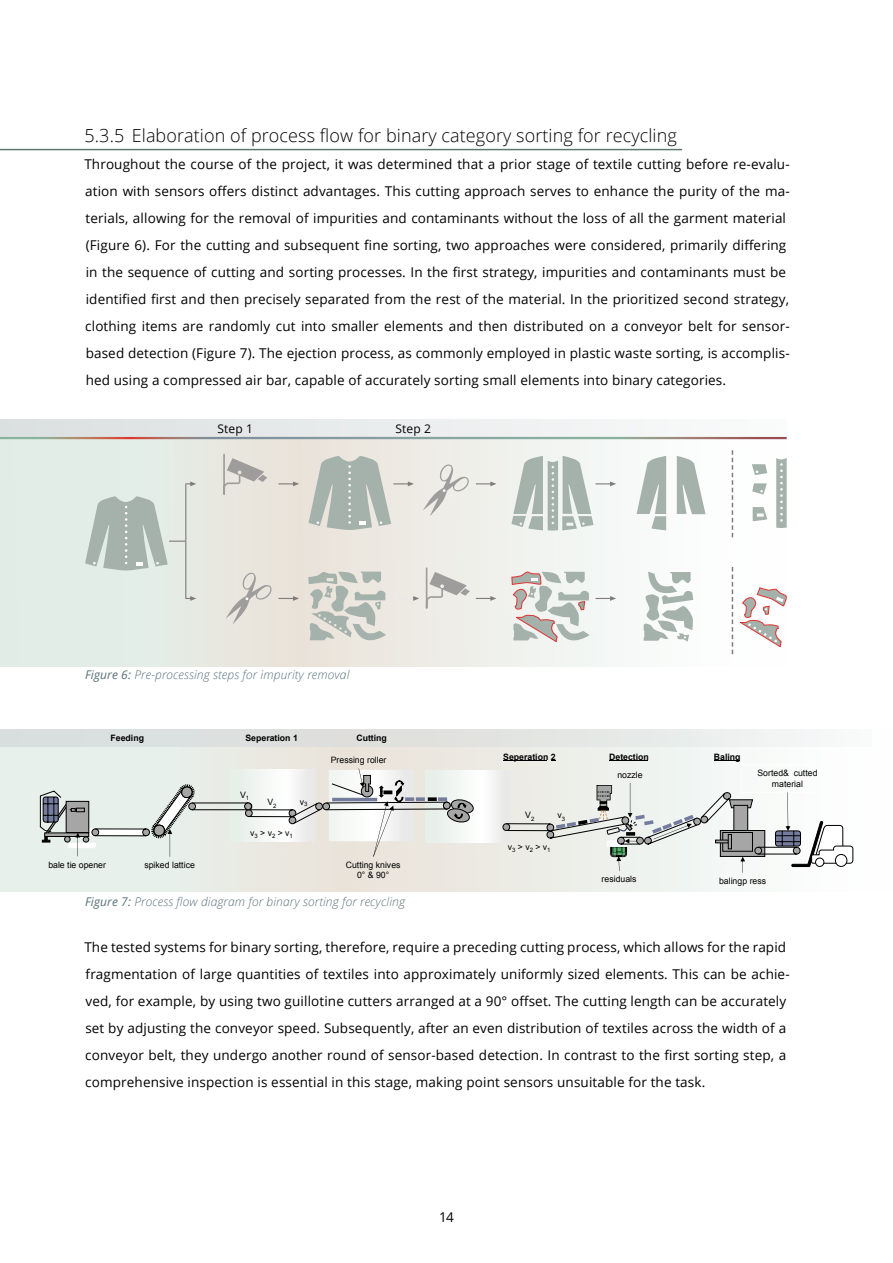
<style>
.page{position:relative;width:893px;height:1263px;background:#fff}
.page>*{position:absolute;margin:0;border:0;box-sizing:border-box;transform-origin:0 0}
.t1{font:300 18px "Open Sans";letter-spacing:.005em;color:#000}
.t2{font:13.5px/27px "Open Sans";letter-spacing:.01em;color:#000}
.t3{font:italic 300 12px "Open Sans";letter-spacing:.01em;color:#5a7277}
.t4{font:12px "Open Sans";letter-spacing:.01em;color:#000}
.t5{font:8.85px/10.8px "Arial";color:#000;text-align:center}
.t6{font:700 8.85px "Arial";color:#000}
.s1{font-weight:400}
</style>
<div class="page">
<hr style="left:0;top:149px;width:682px;height:1px;background:#5f776d">
<div style="left:0;top:729px;width:893px;height:162px;background:linear-gradient(to right,#e3e7e0,#f8f7f5)"></div>
<div style="left:0;top:729px;width:872px;height:17px;background:linear-gradient(to right,#d4d9d8,#f1f3f1)"></div>
<hr style="left:503px;top:760px;width:44px;height:1px;background:#000">
<hr style="left:609px;top:760px;width:39px;height:1px;background:#000">
<svg style="left:714px;top:760px;width:25px;height:1px"></svg>
<svg style="left:39px;top:768px;width:815px;height:105px"></svg>
<div style="left:0;top:437px;width:787px;height:229px;background:linear-gradient(to right,#dfe4dc,#fcfaf9)"></div>
<hr style="left:0;top:437px;width:787px;height:2px;background:#fff">
<svg style="left:308px;top:571px;width:78px;height:71px;background:#cbcec6"></svg>
<svg style="left:644px;top:572px;width:49px;height:70px"></svg>
<svg style="left:222px;top:453px;width:45px;height:42px;background:#d2d0c9"></svg>
<svg style="left:425px;top:566px;width:45px;height:43px;background:#d7d6d1"></svg>
<svg style="left:739px;top:587px;width:48px;height:61px"></svg>
<svg style="left:732px;top:567px;width:1px;height:87px"></svg>
<svg style="left:752px;top:464px;width:15px;height:11px"></svg>
<svg style="left:776px;top:458px;width:11px;height:70px"></svg>
<svg style="left:752px;top:483px;width:15px;height:11px"></svg>
<svg style="left:732px;top:450px;width:1px;height:87px"></svg>
<svg style="left:423px;top:463px;width:47px;height:53px;background:#e1e0db"></svg>
<svg style="left:226px;top:572px;width:47px;height:52px;background:#dcd9d2"></svg>
<svg style="left:399px;top:596px;width:20px;height:5px"></svg>
<svg style="left:476px;top:596px;width:20px;height:5px"></svg>
<svg style="left:308px;top:456px;width:106px;height:74px;background:#c4cac2"></svg>
<svg style="left:476px;top:481px;width:20px;height:5px"></svg>
<svg style="left:279px;top:481px;width:20px;height:5px"></svg>
<svg style="left:511px;top:570px;width:105px;height:73px"></svg>
<svg style="left:279px;top:596px;width:20px;height:5px"></svg>
<svg style="left:185px;top:596px;width:11px;height:5px"></svg>
<svg style="left:185px;top:481px;width:11px;height:5px"></svg>
<hr style="left:185px;top:484px;width:1px;height:114px;background:#807c7a">
<svg style="left:85px;top:496px;width:100px;height:74px;background:#bfcac3"></svg>
<svg style="left:511px;top:456px;width:105px;height:75px"></svg>
<svg style="left:677px;top:456px;width:28px;height:58px"></svg>
<svg style="left:637px;top:456px;width:29px;height:74px"></svg>
<div style="left:0;top:420px;width:787px;height:17px;background:linear-gradient(to right,#dbdfe0,#fafbfb)"></div>
<svg style="left:753px;top:507px;width:14px;height:14px"></svg>
<h1 class="t1" style="left:85px;top:123px;width:594px">5.3.5 Elaboration of process flow for binary category sorting for recycling</h1>
<p class="t2" style="left:84px;top:150px;width:707px">Throughout the course of the project, it was determined that a prior stage of textile cutting before re-evalu&shy;ation with sensors offers distinct advantages. This cutting approach serves to enhance the purity of the ma&shy;terials, allowing for the removal of impurities and contaminants without the loss of all the garment material (Figure 6). For the cutting and subsequent fine sorting, two approaches were considered, primarily differing in the sequence of cutting and sorting processes. In the first strategy, impurities and contaminants must be identified first and then precisely separated from the rest of the material. In the prioritized second strategy, clothing items are randomly cut into smaller elements and then distributed on a conveyor belt for sensor&shy;based detection (Figure 7). The ejection process, as commonly employed in plastic waste sorting, is accomplis&shy;hed using a compressed air bar, capable of accurately sorting small elements into binary categories.</p>
<p class="t4" style="left:218px;top:420px;width:37px">Step 1</p>
<p class="t4" style="left:395px;top:420px;width:37px">Step 2</p>
<p class="t3" style="left:85px;top:666px;width:266px"><span class="s1">Figure 6:</span> Pre-processing steps for impurity removal</p>
<p class="t6" style="left:111px;top:732px;width:35px">Feeding</p>
<p class="t6" style="left:245px;top:732px;width:54px">Seperation 1</p>
<p class="t6" style="left:356px;top:732px;width:32px">Cutting</p>
<p class="t5" style="left:48px;top:859px;width:59px">bale tie opener</p>
<p class="t5" style="left:144px;top:859px;width:52px">spiked lattice</p>
<p class="t5" style="left:240px;top:789px;width:11px">V<sub>1</sub></p>
<p class="t5" style="left:267px;top:797px;width:11px">V<sub>2</sub></p>
<p class="t5" style="left:250px;top:828px;width:44px">v<sub>3</sub> &gt; v<sub>2</sub> &gt; v<sub>1</sub></p>
<p class="t5" style="left:300px;top:797px;width:9px">v<sub>3</sub></p>
<p class="t5" style="left:331px;top:755px;width:57px">Pressing roller</p>
<p class="t5" style="left:346px;top:859px;width:56px">Cutting knives<br>0° &amp; 90°</p>
<p class="t3" style="left:85px;top:893px;width:322px"><span class="s1">Figure 7:</span> Process flow diagram for binary sorting for recycling</p>
<p class="t6" style="left:503px;top:751px;width:54px">Seperation 2</p>
<p class="t6" style="left:609px;top:751px;width:41px">Detection</p>
<p class="t5" style="left:525px;top:810px;width:11px">V<sub>2</sub></p>
<p class="t5" style="left:508px;top:841px;width:44px">v<sub>3</sub> &gt; v<sub>2</sub> &gt; v<sub>1</sub></p>
<p class="t5" style="left:557px;top:810px;width:9px">v<sub>3</sub></p>
<p class="t5" style="left:617px;top:769px;width:27px">nozzle</p>
<p class="t5" style="left:602px;top:873px;width:36px">residuals</p>
<p class="t6" style="left:714px;top:751px;width:28px">Baling</p>
<p class="t5" style="left:757px;top:768px;width:62px">Sorted&amp; cutted material</p>
<p class="t5" style="left:719px;top:876px;width:49px">balingp ress</p>
<p class="t2" style="left:84px;top:933px;width:707px">The tested systems for binary sorting, therefore, require a preceding cutting process, which allows for the rapid fragmentation of large quantities of textiles into approximately uniformly sized elements. This can be achie&shy;ved, for example, by using two guillotine cutters arranged at a 90° offset. The cutting length can be accurately set by adjusting the conveyor speed. Subsequently, after an even distribution of textiles across the width of a conveyor belt, they undergo another round of sensor-based detection. In contrast to the first sorting step, a comprehensive inspection is essential in this stage, making point sensors unsuitable for the task.</p>
<p class="t2" style="left:439px;top:1203px;width:16px">14</p>
</div>
